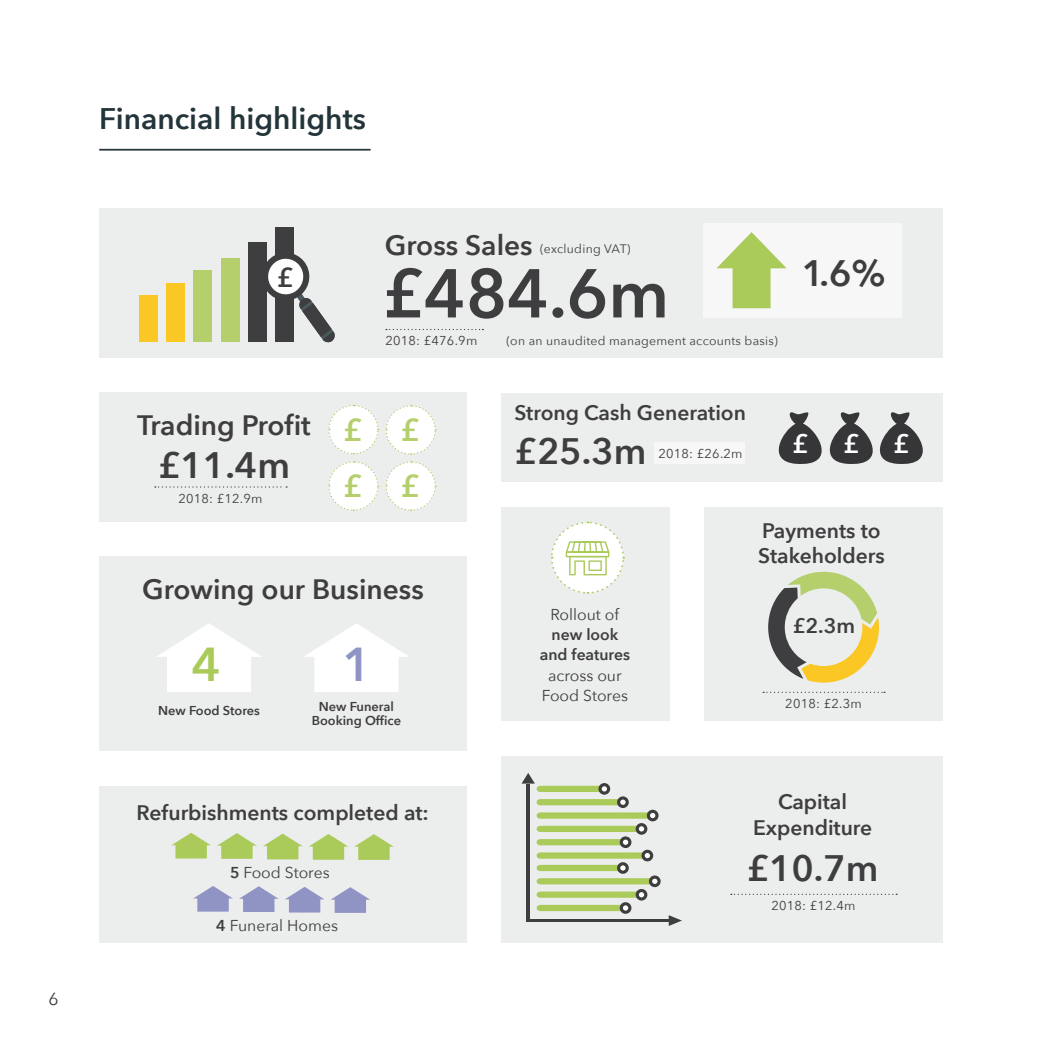
<style>
.page{position:relative;width:1042px;height:1042px;background:#fff}
.page>*{position:absolute;margin:0;border:0;box-sizing:border-box;transform-origin:0 0}
.t1{font:600 68.25px "Avenir Next";color:#3e3d40}
.t2{font:600 47.43px "Avenir Next";color:#aaca5a}
.t3{font:600 47.43px "Avenir Next";color:#9094c5}
.t4{font:600 36.75px "Avenir Next";color:#3e3d40}
.t5{font:600 31.68px/56.5px "Avenir Next";color:#b4cf6c}
.t6{font:600 29.75px "Avenir Next";color:#23353a}
.t7{font:600 28px "Avenir Next";color:#3e3d40}
.t8{font:600 27.47px "Avenir Next";color:#3e3d40}
.t9{font:600 26.78px "Avenir Next";color:#fff}
.t10{font:600 21px/25.2px "Avenir Next";color:#3e3d40}
.t11{font:17.5px "Avenir Next";color:#3e3d40}
.t12{font:15.75px/20.1px "Avenir Next";color:#3e3d40;text-align:center}
.t13{font:600 15.75px/20.1px "Avenir Next";color:#3e3d40;text-align:center}
.t14{font:12.78px "Avenir Next";letter-spacing:.02em;color:#3e3d40}
.t15{font:600 12.78px/14px "Avenir Next";color:#3e3d40;text-align:center}
.t16{font:12.25px "Avenir Next";letter-spacing:.02em;color:#3e3d40}
.s1{font-weight:600}
</style>
<div class="page">
<div style="left:501px;top:507px;width:169px;height:213px;background:#eceded"></div>
<hr style="left:99px;top:149px;width:272px;height:2px;background:#23353a">
<div style="left:99px;top:556px;width:368px;height:195px;background:#eceded"></div>
<div style="left:99px;top:786px;width:368px;height:157px;background:#eceded"></div>
<div style="left:501px;top:756px;width:442px;height:186px;background:#eceded"></div>
<div style="left:99px;top:208px;width:844px;height:150px;background:#eceded"></div>
<div style="left:703px;top:223px;width:199px;height:94px;background:#f7f7f7"></div>
<svg style="left:716px;top:232px;width:70px;height:76px"></svg>
<svg style="left:157px;top:624px;width:104px;height:68px"></svg>
<svg style="left:304px;top:623px;width:105px;height:69px"></svg>
<div style="left:139px;top:295px;width:18px;height:47px;background:#fac725"></div>
<div style="left:166px;top:283px;width:19px;height:59px;background:#fac725"></div>
<div style="left:194px;top:271px;width:18px;height:71px;background:#b4cf6c"></div>
<div style="left:221px;top:258px;width:18px;height:84px;background:#b4cf6c"></div>
<div style="left:248px;top:243px;width:19px;height:99px;background:#3e3d40"></div>
<div style="left:276px;top:227px;width:18px;height:115px;background:#3e3d40"></div>
<svg style="left:267px;top:251px;width:68px;height:92px"></svg>
<div style="left:99px;top:393px;width:368px;height:129px;background:#eceded"></div>
<div style="left:501px;top:393px;width:442px;height:88px;background:#eceded"></div>
<div style="left:704px;top:507px;width:239px;height:213px;background:#eceded"></div>
<svg style="left:155px;top:486px;width:132px;height:1px"></svg>
<div style="left:654px;top:442px;width:91px;height:21px;background:#f7f7f7"></div>
<svg style="left:763px;top:692px;width:122px;height:1px"></svg>
<svg style="left:193px;top:886px;width:40px;height:25px"></svg>
<svg style="left:239px;top:886px;width:40px;height:26px"></svg>
<svg style="left:285px;top:887px;width:39px;height:25px"></svg>
<svg style="left:331px;top:887px;width:39px;height:26px"></svg>
<svg style="left:171px;top:833px;width:40px;height:25px"></svg>
<svg style="left:217px;top:833px;width:40px;height:26px"></svg>
<svg style="left:263px;top:833px;width:40px;height:26px"></svg>
<svg style="left:309px;top:834px;width:39px;height:26px"></svg>
<svg style="left:354px;top:834px;width:40px;height:26px"></svg>
<svg style="left:551px;top:521px;width:74px;height:73px"></svg>
<svg style="left:731px;top:894px;width:166px;height:1px"></svg>
<hr style="left:526px;top:919px;width:146px;height:3px;background:#3e3d40">
<svg style="left:669px;top:915px;width:13px;height:11px"></svg>
<svg style="left:536px;top:799px;width:82px;height:6px"></svg>
<svg style="left:536px;top:812px;width:112px;height:6px"></svg>
<svg style="left:536px;top:826px;width:101px;height:6px"></svg>
<svg style="left:536px;top:839px;width:85px;height:6px"></svg>
<svg style="left:536px;top:852px;width:106px;height:6px"></svg>
<svg style="left:521px;top:773px;width:81px;height:19px"></svg>
<hr style="left:526px;top:783px;width:4px;height:138px;background:#3e3d40">
<svg style="left:536px;top:865px;width:82px;height:6px"></svg>
<svg style="left:536px;top:878px;width:114px;height:6px"></svg>
<svg style="left:536px;top:891px;width:101px;height:7px"></svg>
<svg style="left:536px;top:905px;width:85px;height:6px"></svg>
<div style="left:600px;top:784px;width:8px;height:9px;background:#fff;border-radius:50%"></div>
<div style="left:598px;top:783px;width:12px;height:11px;border:3px solid #3e3d40;border-radius:50%"></div>
<div style="left:618px;top:798px;width:9px;height:8px;background:#fff;border-radius:50%"></div>
<div style="left:617px;top:796px;width:12px;height:12px;border:3px solid #3e3d40;border-radius:50%"></div>
<div style="left:648px;top:811px;width:9px;height:9px;background:#fff;border-radius:50%"></div>
<div style="left:647px;top:810px;width:11px;height:11px;border:3px solid #3e3d40;border-radius:50%"></div>
<div style="left:637px;top:824px;width:9px;height:9px;background:#fff;border-radius:50%"></div>
<div style="left:636px;top:823px;width:11px;height:11px;border:3px solid #3e3d40;border-radius:50%"></div>
<div style="left:621px;top:838px;width:9px;height:8px;background:#fff;border-radius:50%"></div>
<div style="left:620px;top:836px;width:11px;height:12px;border:3px solid #3e3d40;border-radius:50%"></div>
<div style="left:643px;top:851px;width:8px;height:9px;background:#fff;border-radius:50%"></div>
<div style="left:641px;top:850px;width:12px;height:11px;border:3px solid #3e3d40;border-radius:50%"></div>
<div style="left:618px;top:864px;width:9px;height:8px;background:#fff;border-radius:50%"></div>
<div style="left:617px;top:862px;width:12px;height:12px;border:3px solid #3e3d40;border-radius:50%"></div>
<div style="left:650px;top:877px;width:9px;height:8px;background:#fff;border-radius:50%"></div>
<div style="left:649px;top:875px;width:11px;height:12px;border:3px solid #3e3d40;border-radius:50%"></div>
<div style="left:637px;top:890px;width:9px;height:9px;background:#fff;border-radius:50%"></div>
<div style="left:636px;top:889px;width:11px;height:11px;border:3px solid #3e3d40;border-radius:50%"></div>
<div style="left:621px;top:904px;width:9px;height:8px;background:#fff;border-radius:50%"></div>
<div style="left:620px;top:902px;width:11px;height:12px;border:3px solid #3e3d40;border-radius:50%"></div>
<svg style="left:328px;top:405px;width:51px;height:50px"></svg>
<svg style="left:385px;top:461px;width:51px;height:50px"></svg>
<svg style="left:328px;top:461px;width:51px;height:50px"></svg>
<svg style="left:385px;top:405px;width:51px;height:50px"></svg>
<svg style="left:386px;top:329px;width:97px;height:1px"></svg>
<svg style="left:768px;top:572px;width:111px;height:110px"></svg>
<svg style="left:778px;top:412px;width:145px;height:52px"></svg>
<p class="t11" style="left:48px;top:984px;width:12px">6</p>
<h3 class="t6" style="left:99px;top:93px;width:268px">Financial highlights</h3>
<h3 class="t8" style="left:277px;top:253px;width:18px">£</h3>
<h3 class="t7" style="left:137px;top:402px;width:175px">Trading Profit</h3>
<h3 class="t4" style="left:158px;top:434px;width:133px">£11.4m</h3>
<p class="t14" style="left:178px;top:487px;width:86px">2018: £12.9m</p>
<h3 class="t7" style="left:385px;top:221px;width:149px">Gross Sales</h3>
<h1 class="t1" style="left:382px;top:235px;width:288px">£484.6m</h1>
<p class="t16" style="left:540px;top:238px;width:92px">(excluding VAT)</p>
<p class="t14" style="left:385px;top:330px;width:93px">2018: £476.9m</p>
<p class="t16" style="left:506px;top:330px;width:273px">(on an unaudited management accounts basis)</p>
<h3 class="t4" style="left:802px;top:242px;width:85px">1.6%</h3>
<h3 class="t5" style="left:343px;top:401px;width:78px">£<br>£ £</h3>
<h3 class="t5" style="left:401px;top:401px;width:21px">£</h3>
<p class="t10" style="left:514px;top:399px;width:233px">Strong Cash Generation</p>
<h3 class="t4" style="left:514px;top:420px;width:133px">£25.3m</h3>
<p class="t14" style="left:658px;top:442px;width:86px">2018: £26.2m</p>
<p class="t9" style="left:792px;top:421px;width:18px">£</p>
<p class="t9" style="left:843px;top:421px;width:18px">£</p>
<p class="t9" style="left:893px;top:421px;width:18px">£</p>
<h3 class="t7" style="left:142px;top:565px;width:283px">Growing our Business</h3>
<h2 class="t3" style="left:342px;top:623px;width:30px">1</h2>
<h2 class="t2" style="left:192px;top:623px;width:30px">4</h2>
<p class="t15" style="left:158px;top:703px;width:103px">New Food Stores</p>
<p class="t15" style="left:312px;top:699px;width:91px">New Funeral<br>Booking Office</p>
<p class="t10" style="left:137px;top:799px;width:294px">Refurbishments completed at:</p>
<p class="t12" style="left:230px;top:862px;width:101px"><span class="s1">5</span> Food Stores</p>
<p class="t12" style="left:216px;top:915px;width:123px"><span class="s1">4</span> Funeral Homes</p>
<p class="t12" style="left:550px;top:604px;width:70px">Rollout of</p>
<p class="t13" style="left:540px;top:624px;width:92px">new look and features</p>
<p class="t12" style="left:542px;top:664px;width:88px">across our<br>Food Stores</p>
<p class="t10" style="left:758px;top:517px;width:128px">Payments to<br>Stakeholders</p>
<p class="t10" style="left:792px;top:612px;width:64px">£2.3m</p>
<p class="t14" style="left:785px;top:693px;width:78px">2018: £2.3m</p>
<p class="t10" style="left:753px;top:789px;width:121px;text-align:center">Capital<br>Expenditure</p>
<h3 class="t4" style="left:746px;top:836px;width:133px">£10.7m</h3>
<p class="t14" style="left:771px;top:895px;width:86px">2018: £12.4m</p>
</div>
